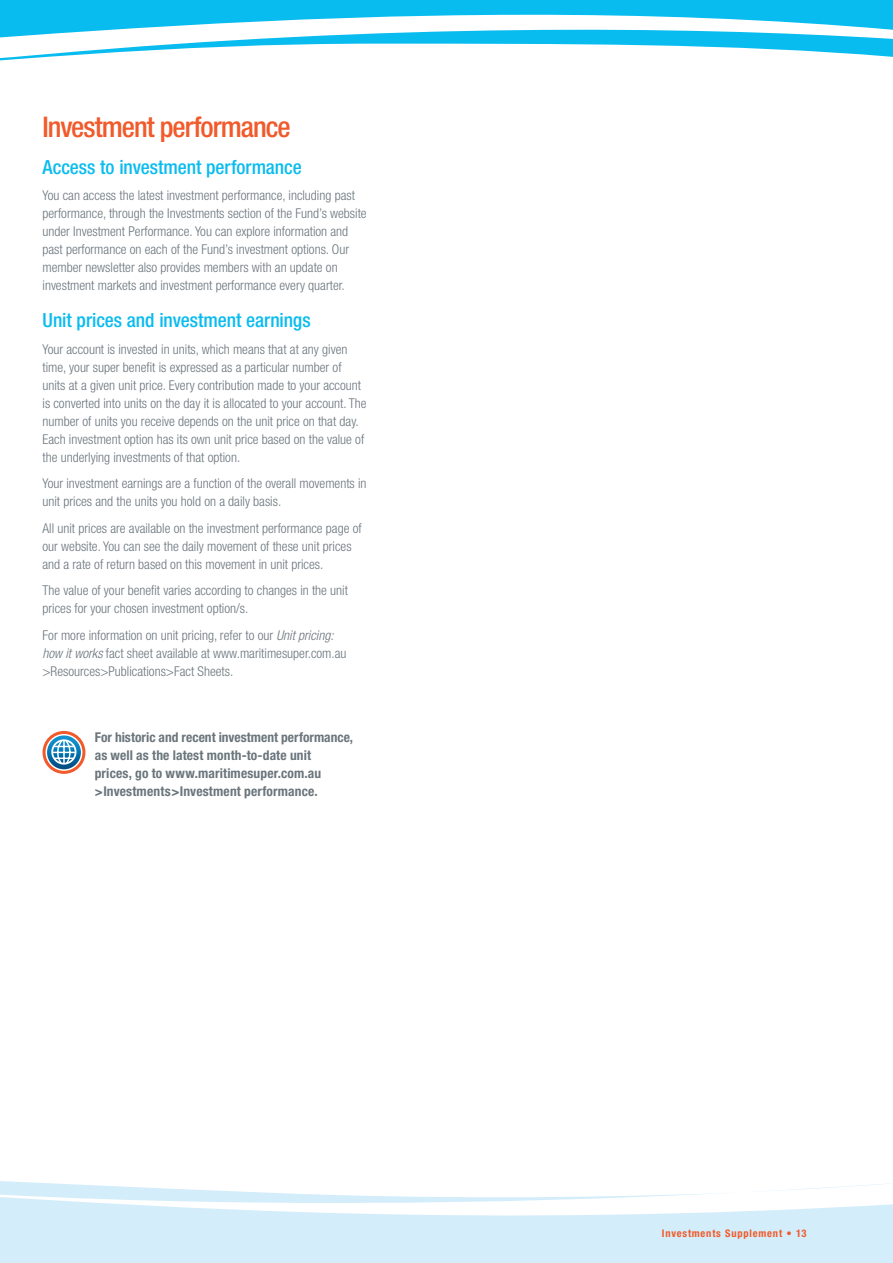
<style>
.page{position:relative;width:893px;height:1263px;background:#fff}
.page>*{position:absolute;margin:0;border:0;box-sizing:border-box;transform-origin:0 0}
.t1{font:500 condensed 28.5px "Helvetica Neue";letter-spacing:-.035em;color:#f15a2a}
.t2{font:500 condensed 19.5px "Helvetica Neue";letter-spacing:-.005em;color:#09bcef}
.t3{font:300 condensed 13.5px/18px "Helvetica Neue";color:#6a757c}
.t4{font:700 condensed 13.5px/18px "Helvetica Neue";letter-spacing:.01em;color:#6a757c}
.t5{font:700 condensed 10.5px "Helvetica Neue";letter-spacing:.075em;color:#f15a2a}
.s1{font-style:italic}
</style>
<div class="page">
<svg style="left:0;top:1181px;width:893px;height:82px;fill:#d4edfb"></svg>
<svg style="left:0;top:0;width:893px;height:61px;fill:#09bcef"></svg>
<svg style="left:43px;top:731px;width:42px;height:43px"></svg>
<img style="left:46px;top:735px;width:36px;height:35px;border-radius:18px">
<div style="left:46px;top:734px;width:36px;height:37px;border:2px solid #fff;border-radius:50%"></div>
<svg style="left:51px;top:739px;width:26px;height:27px"></svg>
<h1 class="t1" style="left:43px;top:110px;width:250px">Investment performance</h1>
<h2 class="t2" style="left:43px;top:155px;width:261px">Access to investment performance</h2>
<p class="t3" style="left:43px;top:187px;width:326px">You can access the latest investment performance, including past performance, through the Investments section of the Fund’s website under Investment Performance. You can explore information and past performance on each of the Fund’s investment options. Our member newsletter also provides members with an update on investment markets and investment performance every quarter.</p>
<h2 class="t2" style="left:43px;top:309px;width:270px">Unit prices and investment earnings</h2>
<p class="t3" style="left:43px;top:340px;width:326px">Your account is invested in units, which means that at any given time, your super benefit is expressed as a particular number of units at a given unit price. Every contribution made to your account is converted into units on the day it is allocated to your account. The number of units you receive depends on the unit price on that day.<br>Each investment option has its own unit price based on the value of the underlying investments of that option.</p>
<p class="t3" style="left:43px;top:474px;width:326px">Your investment earnings are a function of the overall movements in unit prices and the units you hold on a daily basis.</p>
<p class="t3" style="left:43px;top:519px;width:321px">All unit prices are available on the investment performance page of our website. You can see the daily movement of these unit prices and a rate of return based on this movement in unit prices.</p>
<p class="t3" style="left:43px;top:581px;width:307px">The value of your benefit varies according to changes in the unit prices for your chosen investment option/s.</p>
<p class="t3" style="left:43px;top:626px;width:305px">For more information on unit pricing, refer to our <span class="s1">Unit pricing: how it works</span> fact sheet available at www.maritimesuper.com.au &gt;Resources&gt;Publications&gt;Fact Sheets.</p>
<p class="t4" style="left:95px;top:728px;width:260px">For historic and recent investment performance, as well as the latest month-to-date unit<br>prices, go to www.maritimesuper.com.au &gt;Investments&gt;Investment performance.</p>
<p class="t5" style="left:662px;top:1227px;width:146px">Investments Supplement • 13</p>
</div>
